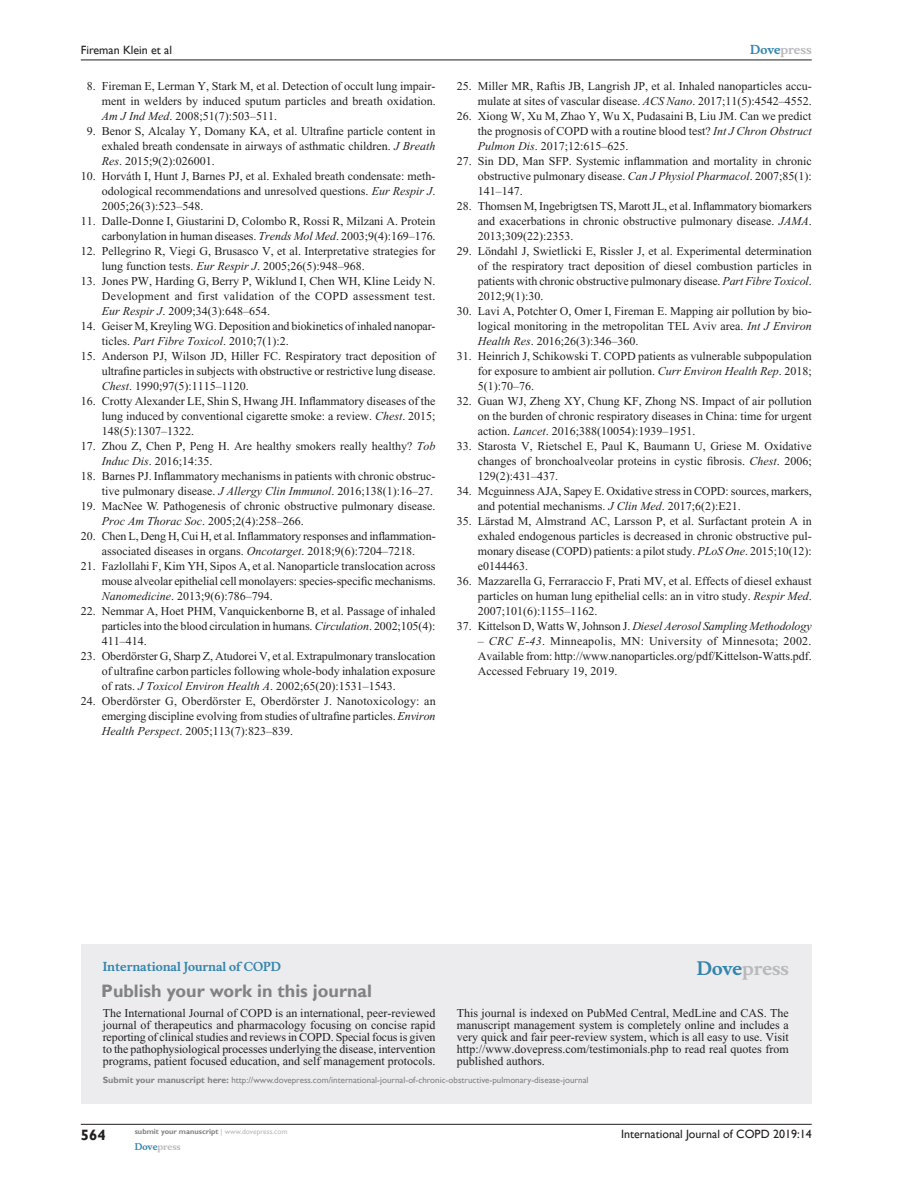
<style>
.page{position:relative;width:918px;height:1188px;background:#fff}
.page>*{position:absolute;margin:0;border:0;box-sizing:border-box;transform-origin:0 0}
.t1{font:700 18px "Gill Sans";color:#808285}
.t2{font:700 18px "Musee";color:#b8b9bc}
.t3{font:700 15px "Gill Sans";color:#231f20}
.RefNL2{font:12px/15px "Times New Roman";color:#231f20;text-align:justify}
.RefNL2-2{font:italic 12px "Times New Roman";letter-spacing:-.01em;color:#231f20}
.t4{font:12px "Gill Sans";color:#231f20}
.t5{font:700 12px "Musee";color:#3485ae}
.t6{font:700 12px "Musee";color:#b8b9bc}
.t7{font:9px "Gill Sans";color:#808285}
.t8{font:700 9px "Musee";color:#b8b9bc}
.t9{font:700 7.5px "Gill Sans";color:#808285}
.s1{font-style:italic}
.s2{color:#3485ae}
.s3{font-style:normal}
.s4{font-weight:700}
.s5{font-weight:400;color:#b8b9bc}
</style>
<div class="page">
<div style="left:81px;top:944px;width:731px;height:159px;background:#ececee"></div>
<hr style="left:81px;top:1124px;width:731px;height:1px;background:#231f20">
<hr style="left:81px;top:60px;width:731px;height:1px;background:#231f20">
<p class="t4" style="left:81px;top:43px;width:93px">Fireman Klein et al</p>
<p class="RefNL2" style="left:102px;top:79px;width:336px;text-indent:-15px">8. Fireman E, Lerman Y, Stark M, et al. Detection of occult lung impair&shy;ment in welders by induced sputum particles and breath oxidation.<br><span class="s1">Am J Ind Med</span>. 2008;51(7):503–511.</p>
<p class="RefNL2" style="left:102px;top:124px;width:335px;text-indent:-15px">9. Benor S, Alcalay Y, Domany KA, et al. Ultrafine particle content in exhaled breath condensate in airways of asthmatic children. <span class="s1">J Breath Res</span>. 2015;9(2):026001.</p>
<p class="RefNL2" style="left:102px;top:169px;width:335px;text-indent:-21px">10. Horváth I, Hunt J, Barnes PJ, et al. Exhaled breath condensate: meth&shy;odological recommendations and unresolved questions. <span class="s1">Eur Respir J</span>.<br>2005;26(3):523–548.</p>
<p class="RefNL2" style="left:81px;top:214px;width:356px;text-align:right">11. Dalle-Donne I, Giustarini D, Colombo R, Rossi R, Milzani A. Protein carbonylation in human diseases. <span class="s1">Trends Mol Med</span>. 2003;9(4):169–176.</p>
<p class="RefNL2" style="left:102px;top:244px;width:335px;text-indent:-21px">12. Pellegrino R, Viegi G, Brusasco V, et al. Interpretative strategies for lung function tests. <span class="s1">Eur Respir J</span>. 2005;26(5):948–968.</p>
<p class="RefNL2" style="left:102px;top:274px;width:335px;text-indent:-21px">13. Jones PW, Harding G, Berry P, Wiklund I, Chen WH, Kline Leidy N.<br>Development and first validation of the COPD assessment test.<br><span class="s1">Eur Respir J</span>. 2009;34(3):648–654.</p>
<p class="RefNL2" style="left:102px;top:319px;width:335px;text-indent:-21px">14. Geiser M, Kreyling WG. Deposition and biokinetics of inhaled nanopar&shy;ticles. <span class="s1">Part Fibre Toxicol</span>. 2010;7(1):2.</p>
<p class="RefNL2" style="left:102px;top:349px;width:335px;text-indent:-21px">15. Anderson PJ, Wilson JD, Hiller FC. Respiratory tract deposition of ultrafine particles in subjects with obstructive or restrictive lung disease.<br><span class="s1">Chest</span>. 1990;97(5):1115–1120.</p>
<p class="RefNL2" style="left:102px;top:394px;width:335px;text-indent:-21px">16. Crotty Alexander LE, Shin S, Hwang JH. Inflammatory diseases of the lung induced by conventional cigarette smoke: a review. <span class="s1">Chest</span>. 2015; 148(5):1307–1322.</p>
<p class="RefNL2" style="left:102px;top:439px;width:335px;text-indent:-21px">17. Zhou Z, Chen P, Peng H. Are healthy smokers really healthy? <span class="s1">Tob<br>Induc Dis</span>. 2016;14:35.</p>
<p class="RefNL2" style="left:81px;top:469px;width:356px;text-align:right">18. Barnes PJ. Inflammatory mechanisms in patients with chronic obstruc&shy;tive pulmonary disease. <span class="s1">J Allergy Clin Immunol</span>. 2016;138(1):16–27.</p>
<p class="RefNL2" style="left:102px;top:499px;width:335px;text-indent:-21px">19. MacNee W. Pathogenesis of chronic obstructive pulmonary disease.<br><span class="s1">Proc Am Thorac Soc</span>. 2005;2(4):258–266.</p>
<p class="RefNL2" style="left:81px;top:529px;width:356px;text-align:center">20. Chen L, Deng H, Cui H, et al. Inflammatory responses and inflammation&shy;associated diseases in organs. <span class="s1">Oncotarget</span>. 2018;9(6):7204–7218.</p>
<p class="RefNL2" style="left:102px;top:559px;width:336px;text-indent:-21px">21. Fazlollahi F, Kim YH, Sipos A, et al. Nanoparticle translocation across mouse alveolar epithelial cell monolayers: species-specific mechanisms.<br><span class="s1">Nanomedicine</span>. 2013;9(6):786–794.</p>
<p class="RefNL2" style="left:102px;top:604px;width:335px;text-indent:-21px">22. Nemmar A, Hoet PHM, Vanquickenborne B, et al. Passage of inhaled particles into the blood circulation in humans. <span class="s1">Circulation</span>. 2002;105(4):<br>411–414.</p>
<p class="RefNL2" style="left:102px;top:649px;width:335px;text-indent:-21px">23. Oberdörster G, Sharp Z, Atudorei V, et al. Extrapulmonary translocation of ultrafine carbon particles following whole-body inhalation exposure of rats. <span class="s1">J Toxicol Environ Health A</span>. 2002;65(20):1531–1543.</p>
<p class="RefNL2" style="left:102px;top:694px;width:336px;text-indent:-21px">24. Oberdörster G, Oberdörster E, Oberdörster J. Nanotoxicology: an emerging discipline evolving from studies of ultrafine particles. <span class="s1">Environ Health Perspect</span>. 2005;113(7):823–839.</p>
<p class="t6" style="left:750px;top:43px;width:63px"><span class="s2">Dove</span>press</p>
<p class="RefNL2" style="left:457px;top:79px;width:356px;text-align:right">25. Miller MR, Raftis JB, Langrish JP, et al. Inhaled nanoparticles accu&shy;mulate at sites of vascular disease. <span class="s1">ACS Nano</span>. 2017;11(5):4542–4552.</p>
<p class="RefNL2" style="left:478px;top:109px;width:335px;text-indent:-21px">26. Xiong W, Xu M, Zhao Y, Wu X, Pudasaini B, Liu JM. Can we predict the prognosis of COPD with a routine blood test? <span class="s1">Int J Chron Obstruct Pulmon Dis</span>. 2017;12:615–625.</p>
<p class="RefNL2" style="left:478px;top:154px;width:335px;text-indent:-21px">27. Sin DD, Man SFP. Systemic inflammation and mortality in chronic obstructive pulmonary disease. <span class="s1">Can J Physiol Pharmacol</span>. 2007;85(1):<br>141–147.</p>
<p class="RefNL2" style="left:478px;top:199px;width:335px;text-indent:-21px">28. Thomsen M, Ingebrigtsen TS, Marott JL, et al. Inflammatory biomarkers and exacerbations in chronic obstructive pulmonary disease. <span class="s1">JAMA</span>.<br>2013;309(22):2353.</p>
<p class="RefNL2" style="left:478px;top:244px;width:336px;text-indent:-21px">29. Löndahl J, Swietlicki E, Rissler J, et al. Experimental determination of the respiratory tract deposition of diesel combustion particles in patients with chronic obstructive pulmonary disease. <span class="s1">Part Fibre Toxicol</span>.<br>2012;9(1):30.</p>
<p class="RefNL2" style="left:478px;top:304px;width:335px;text-indent:-21px">30. Lavi A, Potchter O, Omer I, Fireman E. Mapping air pollution by bio&shy;logical monitoring in the metropolitan TEL Aviv area. <span class="s1">Int J Environ Health Res</span>. 2016;26(3):346–360.</p>
<p class="RefNL2" style="left:478px;top:349px;width:335px;text-indent:-21px">31. Heinrich J, Schikowski T. COPD patients as vulnerable subpopulation for exposure to ambient air pollution. <span class="s1">Curr Environ Health Rep</span>. 2018; 5(1):70–76.</p>
<p class="RefNL2" style="left:478px;top:394px;width:335px;text-indent:-21px">32. Guan WJ, Zheng XY, Chung KF, Zhong NS. Impact of air pollution on the burden of chronic respiratory diseases in China: time for urgent action. <span class="s1">Lancet</span>. 2016;388(10054):1939–1951.</p>
<p class="RefNL2" style="left:478px;top:439px;width:336px;text-indent:-21px">33. Starosta V, Rietschel E, Paul K, Baumann U, Griese M. Oxidative changes of bronchoalveolar proteins in cystic fibrosis. <span class="s1">Chest</span>. 2006; 129(2):431–437.</p>
<p class="RefNL2" style="left:478px;top:484px;width:335px;text-indent:-21px">34. Mcguinness AJA, Sapey E. Oxidative stress in COPD: sources, markers, and potential mechanisms. <span class="s1">J Clin Med</span>. 2017;6(2):E21.</p>
<p class="RefNL2" style="left:478px;top:514px;width:335px;text-indent:-21px">35. Lärstad M, Almstrand AC, Larsson P, et al. Surfactant protein A in exhaled endogenous particles is decreased in chronic obstructive pul&shy;monary disease (COPD) patients: a pilot study. <span class="s1">PLoS One</span>. 2015;10(12): e0144463.</p>
<p class="RefNL2" style="left:478px;top:574px;width:335px;text-indent:-21px">36. Mazzarella G, Ferraraccio F, Prati MV, et al. Effects of diesel exhaust particles on human lung epithelial cells: an in vitro study. <span class="s1">Respir Med</span>.<br>2007;101(6):1155–1162.</p>
<p class="RefNL2-2" style="left:457px;top:620px;width:356px"><span class="s3">37. Kittelson D, Watts W, Johnson J.</span> Diesel Aerosol Sampling Methodology</p>
<p class="RefNL2" style="left:478px;top:634px;width:335px"><span class="s1">– CRC E-43</span>. Minneapolis, MN: University of Minnesota; 2002.<br>Available from: http://www.nanoparticles.org/pdf/Kittelson-Watts.pdf.<br>Accessed February 19, 2019.</p>
<p class="t5" style="left:103px;top:959px;width:180px">International Journal of COPD</p>
<h1 class="t1" style="left:101px;top:980px;width:272px">Publish your work in this journal</h1>
<h1 class="t2" style="left:697px;top:958px;width:94px"><span class="s2">Dove</span>press</h1>
<p class="RefNL2" style="left:103px;top:1007px;width:334px;line-height:12px">The International Journal of COPD is an international, peer-reviewed journal of therapeutics and pharmacology focusing on concise rapid reporting of clinical studies and reviews in COPD. Special focus is given to the pathophysiological processes underlying the disease, intervention programs, patient focused education, and self management protocols.</p>
<p class="RefNL2" style="left:457px;top:1007px;width:333px;line-height:12px">This journal is indexed on PubMed Central, MedLine and CAS. The manuscript management system is completely online and includes a very quick and fair peer-review system, which is all easy to use. Visit http://www.dovepress.com/testimonials.php to read real quotes from published authors.</p>
<p class="t7" style="left:103px;top:1075px;width:487px"><span class="s4">Submit your manuscript here:</span> http://www.dovepress.com/international-journal-of-chronic-obstructive-pulmonary-disease-journal</p>
<p class="t3" style="left:81px;top:1126px;width:26px">564</p>
<p class="t9" style="left:135px;top:1127px;width:154px">submit your manuscript <span class="s5">| www.dovepress.com</span></p>
<p class="t8" style="left:135px;top:1141px;width:48px"><span class="s2">Dove</span>press</p>
<p class="t4" style="left:621px;top:1127px;width:192px">International Journal of COPD 2019:14</p>
</div>
